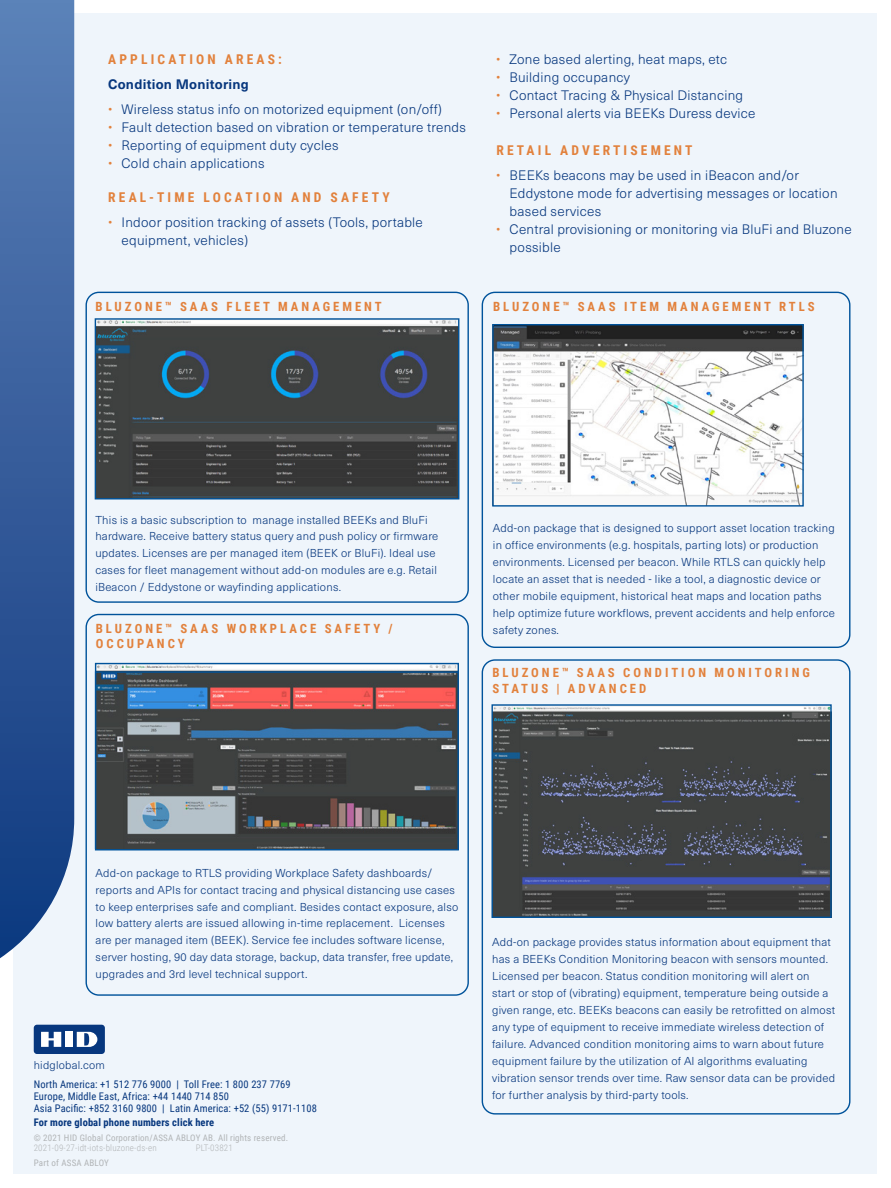
<style>
.page{position:relative;width:891px;height:1188px;background:#fff}
.page>*{position:absolute;margin:0;border:0;box-sizing:border-box;transform-origin:0 0}
.t1{font:300 13.5px/18px "Neue Haas Unica Pro";letter-spacing:.02em;color:#07377e}
.ds_small_section_sub{font:700 13.5px "Roboto Condensed";letter-spacing:.235em;color:#e2813c}
.ds_main_body{font:700 13.5px "Neue Haas Unica Pro";letter-spacing:.02em;color:#07377e}
.ds_small_section_sub-2{font:700 12.75px/15.3px "Roboto Condensed";letter-spacing:.235em;color:#e2813c}
.ds_main_body-2{font:300 11.25px/17px "Neue Haas Unica Pro";letter-spacing:.02em;color:#07377e}
.t2{font:300 11.1px "Neue Haas Unica Pro";letter-spacing:.02em;color:#07377e}
.t3{font:10.5px/12.1px "Roboto Condensed";letter-spacing:.01em;color:#07377e}
.t4{font:700 10.5px "Roboto Condensed";letter-spacing:.01em;color:#07377e}
.t5{font:9px "Roboto Condensed";letter-spacing:.02em;color:#b1b4b6}
.ds_contact_rev_name{font:300 9px "Roboto Condensed";letter-spacing:.02em;color:#b1b4b6}
.s1{color:#e2813c}
</style>
<div class="page">
<div style="left:14px;top:14px;width:864px;height:1160px;background:#eff5fb"></div>
<div style="left:34px;top:1025px;width:71px;height:29px;background:#07377e;border-radius:3px"></div>
<div style="left:65px;top:1032px;width:8px;height:15px;background:#fff"></div>
<svg style="left:41px;top:1032px;width:20px;height:15px"></svg>
<svg style="left:77px;top:1032px;width:20px;height:15px"></svg>
<svg style="left:0;top:0;width:74px;height:958px;background:#3e649f"></svg>
<img style="left:97px;top:320px;width:360px;height:177px">
<div style="left:95px;top:318px;width:364px;height:181px;border:1px solid #00539b"></div>
<div style="left:86px;top:292px;width:383px;height:311px;border:1px solid #00539b;border-radius:13px"></div>
<img style="left:494px;top:326px;width:308px;height:179px">
<div style="left:492px;top:324px;width:312px;height:183px;border:1px solid #00539b"></div>
<div style="left:482px;top:292px;width:368px;height:356px;border:1px solid #00539b;border-radius:13px"></div>
<img style="left:493px;top:706px;width:337px;height:210px">
<div style="left:491px;top:704px;width:341px;height:214px;border:1px solid #00539b"></div>
<div style="left:86px;top:614px;width:383px;height:382px;border:1px solid #00539b;border-radius:13px"></div>
<img style="left:97px;top:665px;width:360px;height:6px">
<img style="left:97px;top:673px;width:360px;height:175px">
<div style="left:95px;top:671px;width:364px;height:179px;border:1px solid #00539b"></div>
<p class="ds_small_section_sub" style="left:108px;top:50px;width:175px">APPLICATION AREAS:</p>
<p class="ds_main_body" style="left:108px;top:76px;width:142px">Condition Monitoring</p>
<p class="t1" style="left:108px;top:100px;width:335px"><span class="s1">•</span> Wireless status info on motorized equipment (on/off)</p>
<p class="t1" style="left:108px;top:118px;width:359px"><span class="s1">•</span> Fault detection based on vibration or temperature trends</p>
<p class="t1" style="left:108px;top:136px;width:232px"><span class="s1">•</span> Reporting of equipment duty cycles</p>
<p class="t1" style="left:108px;top:154px;width:158px"><span class="s1">•</span> Cold chain applications</p>
<p class="ds_small_section_sub" style="left:108px;top:188px;width:283px">REAL-TIME LOCATION AND SAFETY</p>
<p class="t1" style="left:122px;top:213px;width:303px;text-indent:-14px"><span class="s1">•</span> Indoor position tracking of assets (Tools, portable equipment, vehicles)</p>
<p class="ds_small_section_sub-2" style="left:96px;top:298px;width:288px">BLUZONE™ SAAS FLEET MANAGEMENT</p>
<p class="t1" style="left:496px;top:51px;width:233px"><span class="s1">•</span> Zone based alerting, heat maps, etc</p>
<p class="t1" style="left:496px;top:69px;width:135px"><span class="s1">•</span> Building occupancy</p>
<p class="t1" style="left:496px;top:87px;width:249px"><span class="s1">•</span> Contact Tracing &amp; Physical Distancing</p>
<p class="t1" style="left:496px;top:105px;width:261px"><span class="s1">•</span> Personal alerts via BEEKs Duress device</p>
<p class="ds_small_section_sub" style="left:496px;top:141px;width:198px">RETAIL ADVERTISEMENT</p>
<p class="t1" style="left:510px;top:166px;width:330px;text-indent:-14px"><span class="s1">•</span> BEEKs beacons may be used in iBeacon and/or<br>Eddystone mode for advertising messages or location based services</p>
<p class="t1" style="left:510px;top:220px;width:344px;text-indent:-14px"><span class="s1">•</span> Central provisioning or monitoring via BluFi and Bluzone possible</p>
<p class="ds_small_section_sub-2" style="left:493px;top:298px;width:323px">BLUZONE™ SAAS ITEM MANAGEMENT RTLS</p>
<p class="ds_main_body-2" style="left:95px;top:511px;width:344px">This is a basic subscription to manage installed BEEKs and BluFi hardware. Receive battery status query and push policy or firmware updates. Licenses are per managed item (BEEK or BluFi). Ideal use cases for fleet management without add-on modules are e.g. Retail iBeacon / Eddystone or wayfinding applications.</p>
<p class="ds_small_section_sub-2" style="left:96px;top:620px;width:299px">BLUZONE™ SAAS WORKPLACE SAFETY /<br>OCCUPANCY</p>
<p class="ds_main_body-2" style="left:493px;top:520px;width:344px">Add-on package that is designed to support asset location tracking in office environments (e.g. hospitals, parting lots) or production environments. Licensed per beacon. While RTLS can quickly help locate an asset that is needed - like a tool, a diagnostic device or other mobile equipment, historical heat maps and location paths help optimize future workflows, prevent accidents and help enforce safety zones.</p>
<p class="ds_small_section_sub-2" style="left:492px;top:665px;width:319px">BLUZONE™ SAAS CONDITION MONITORING<br>STATUS | ADVANCED</p>
<p class="ds_main_body-2" style="left:96px;top:864px;width:364px">Add-on package to RTLS providing Workplace Safety dashboards/ reports and APIs for contact tracing and physical distancing use cases to keep enterprises safe and compliant. Besides contact exposure, also low battery alerts are issued allowing in-time replacement. Licenses are per managed item (BEEK). Service fee includes software license, server hosting, 90 day data storage, backup, data transfer, free update, upgrades and 3rd level technical support.</p>
<p class="t2" style="left:34px;top:1059px;width:73px">hidglobal.com</p>
<p class="t3" style="left:34px;top:1078px;width:285px">North America: +1 512 776 9000 | Toll Free: 1 800 237 7769<br>Europe, Middle East, Africa: +44 1440 714 850<br>Asia Pacific: +852 3160 9800 | Latin America: +52 (55) 9171-1108</p>
<p class="t4" style="left:34px;top:1115px;width:182px">For more global phone numbers click here</p>
<p class="t5" style="left:34px;top:1131px;width:256px">© 2021 HID Global Corporation/ASSA ABLOY AB. All rights reserved.</p>
<p class="t5" style="left:34px;top:1157px;width:77px">Part of ASSA ABLOY</p>
<p class="ds_contact_rev_name" style="left:34px;top:1141px;width:124px">2021-09-27-idt-iots-bluzone-ds-en</p>
<p class="ds_contact_rev_name" style="left:196px;top:1141px;width:39px">PLT-03821</p>
<p class="ds_main_body-2" style="left:492px;top:934px;width:345px">Add-on package provides status information about equipment that has a BEEKs Condition Monitoring beacon with sensors mounted.<br>Licensed per beacon. Status condition monitoring will alert on start or stop of (vibrating) equipment, temperature being outside a given range, etc. BEEKs beacons can easily be retrofitted on almost any type of equipment to receive immediate wireless detection of failure. Advanced condition monitoring aims to warn about future equipment failure by the utilization of AI algorithms evaluating vibration sensor trends over time. Raw sensor data can be provided for further analysis by third-party tools.</p>
</div>
